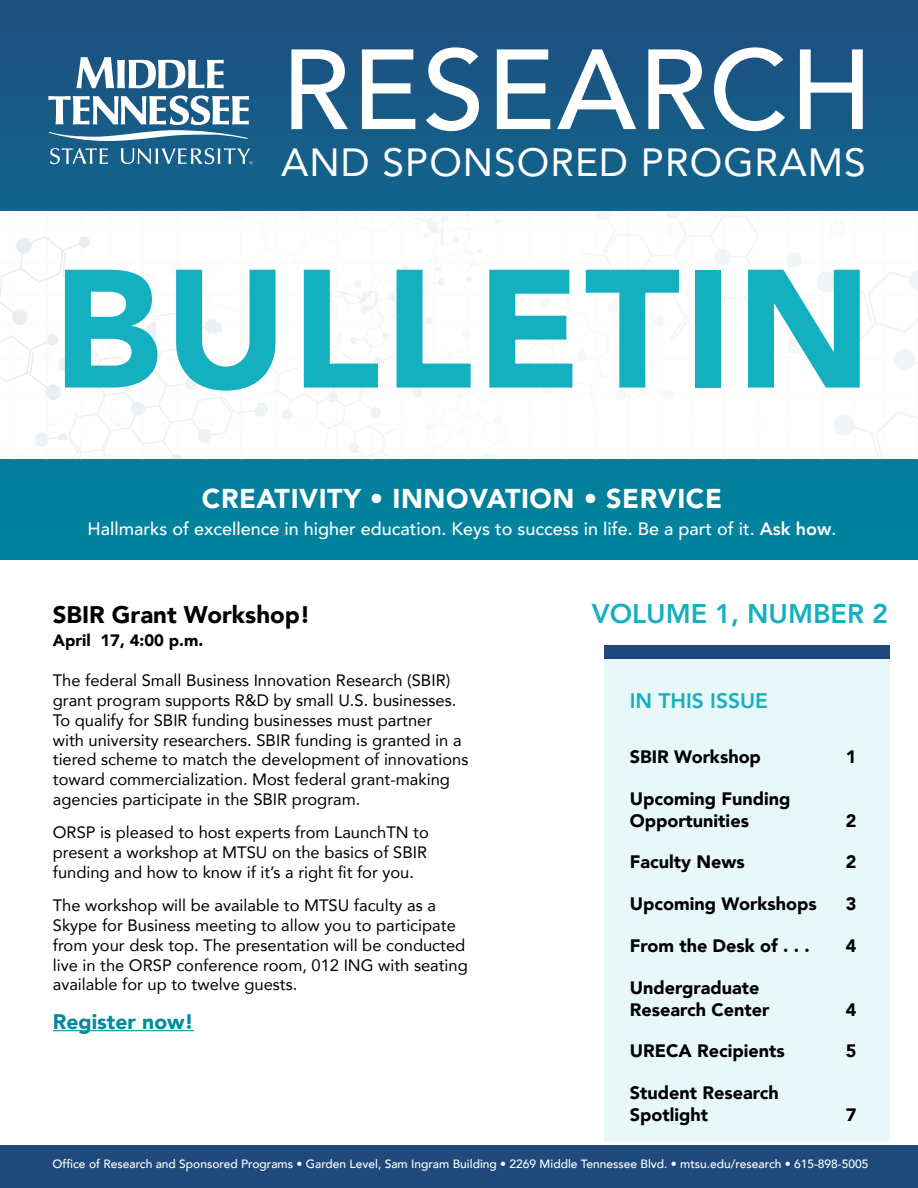
<style>
.page{position:relative;width:918px;height:1188px;background:#fff}
.page>*{position:absolute;margin:0;border:0;box-sizing:border-box;transform-origin:0 0}
.t1{font:900 166.5px "Avenir LT Std";letter-spacing:.02em;color:#14b0bf}
.t2{font:500 112.5px "Avenir LT Pro";letter-spacing:.015em;color:#fff}
.t3{font:39px "Avenir LT Pro";letter-spacing:.025em;color:#fff}
.t4{font:900 27px "Avenir LT Std";letter-spacing:.02em;color:#fff}
.t5{font:800 27px "Avenir";color:#14b0bf}
.t6{font:900 24px "Avenir";color:#000}
.t7{font:900 21px "Avenir";color:#008a9e}
.t8{font:800 21px "Avenir";color:#14b0bf}
.t9{font:900 18px/21.6px "Avenir";color:#000}
.t10{font:500 18px "Avenir";color:#fff}
.t11{font:16.5px/19.8px "Avenir";color:#000}
.t12{font:900 16.5px "Avenir";color:#000}
.t13{font:500 12px "Avenir";color:#fff}
.s1{font-weight:800}
</style>
<div class="page">
<hr style="left:53px;top:1030px;width:141px;height:1px;background:#008a9e">
<div style="left:604px;top:656px;width:286px;height:486px;background:#e8f7f8"></div>
<div style="left:604px;top:645px;width:286px;height:13px;background:#214a7c"></div>
<svg style="left:0;top:0;width:918px;height:560px;background:#11678d"></svg>
<div style="left:0;top:1145px;width:918px;height:43px;background:#214a7c"></div>
<svg style="left:76px;top:57px;width:148px;height:31px"></svg>
<svg style="left:48px;top:96px;width:201px;height:45px"></svg>
<svg style="left:50px;top:148px;width:202px;height:16px;background:#4f86a6"></svg>
<svg style="left:0;top:212px;width:918px;height:247px"></svg>
<img style="left:192px;top:212px;width:424px;height:109px">
<img style="left:0;top:392px;width:77px;height:67px">
<img style="left:625px;top:212px;width:247px;height:154px">
<h2 class="t2" style="left:281px;top:23px;width:593px">RESEARCH</h2>
<h3 class="t3" style="left:281px;top:138px;width:586px">AND SPONSORED PROGRAMS</h3>
<h1 class="t1" style="left:53px;top:229px;width:820px">BULLETIN</h1>
<h3 class="t4" style="left:202px;top:482px;width:522px">CREATIVITY • INNOVATION • SERVICE</h3>
<p class="t10" style="left:87px;top:513px;width:751px">Hallmarks of excellence in higher education. Keys to success in life. Be a part of it. <span class="s1">Ask how</span>.</p>
<h3 class="t6" style="left:53px;top:594px;width:259px">SBIR Grant Workshop!</h3>
<p class="t12" style="left:53px;top:626px;width:152px">April 17, 4:00 p.m.</p>
<p class="t11" style="left:53px;top:670px;width:417px">The federal Small Business Innovation Research (SBIR) grant program supports R&amp;D by small U.S. businesses.<br>To qualify for SBIR funding businesses must partner<br>with university researchers. SBIR funding is granted in a tiered scheme to match the development of innovations toward commercialization. Most federal grant-making agencies participate in the SBIR program.</p>
<p class="t11" style="left:53px;top:822px;width:378px;text-align:justify">ORSP is pleased to host experts from LaunchTN to present a workshop at MTSU on the basics of SBIR funding and how to know if it’s a right fit for you.</p>
<p class="t11" style="left:53px;top:895px;width:416px">The workshop will be available to MTSU faculty as a Skype for Business meeting to allow you to participate from your desk top. The presentation will be conducted live in the ORSP conference room, 012 ING with seating available for up to twelve guests.</p>
<p class="t7" style="left:53px;top:1004px;width:143px">Register now!</p>
<h3 class="t5" style="left:592px;top:593px;width:298px">VOLUME 1, NUMBER 2</h3>
<p class="t8" style="left:630px;top:684px;width:140px">IN THIS ISSUE</p>
<p class="t9" style="left:630px;top:746px;width:133px">SBIR Workshop</p>
<p class="t9" style="left:846px;top:746px;width:12px">1</p>
<p class="t9" style="left:630px;top:787px;width:162px">Upcoming Funding<br>Opportunities</p>
<p class="t9" style="left:846px;top:809px;width:12px">2</p>
<p class="t9" style="left:630px;top:851px;width:117px">Faculty News</p>
<p class="t9" style="left:846px;top:851px;width:12px">2</p>
<p class="t9" style="left:630px;top:893px;width:188px">Upcoming Workshops</p>
<p class="t9" style="left:846px;top:893px;width:12px">3</p>
<p class="t9" style="left:630px;top:935px;width:182px">From the Desk of . . .</p>
<p class="t9" style="left:846px;top:935px;width:12px">4</p>
<p class="t9" style="left:630px;top:976px;width:141px">Undergraduate<br>Research Center</p>
<p class="t9" style="left:846px;top:998px;width:12px">4</p>
<p class="t9" style="left:630px;top:1040px;width:157px">URECA Recipients</p>
<p class="t9" style="left:846px;top:1040px;width:12px">5</p>
<p class="t9" style="left:630px;top:1082px;width:150px">Student Research<br>Spotlight</p>
<p class="t9" style="left:846px;top:1103px;width:12px">7</p>
<p class="t13" style="left:53px;top:1154px;width:817px">Office of Research and Sponsored Programs • Garden Level, Sam Ingram Building • 2269 Middle Tennessee Blvd. • mtsu.edu/research • 615-898-5005</p>
</div>
